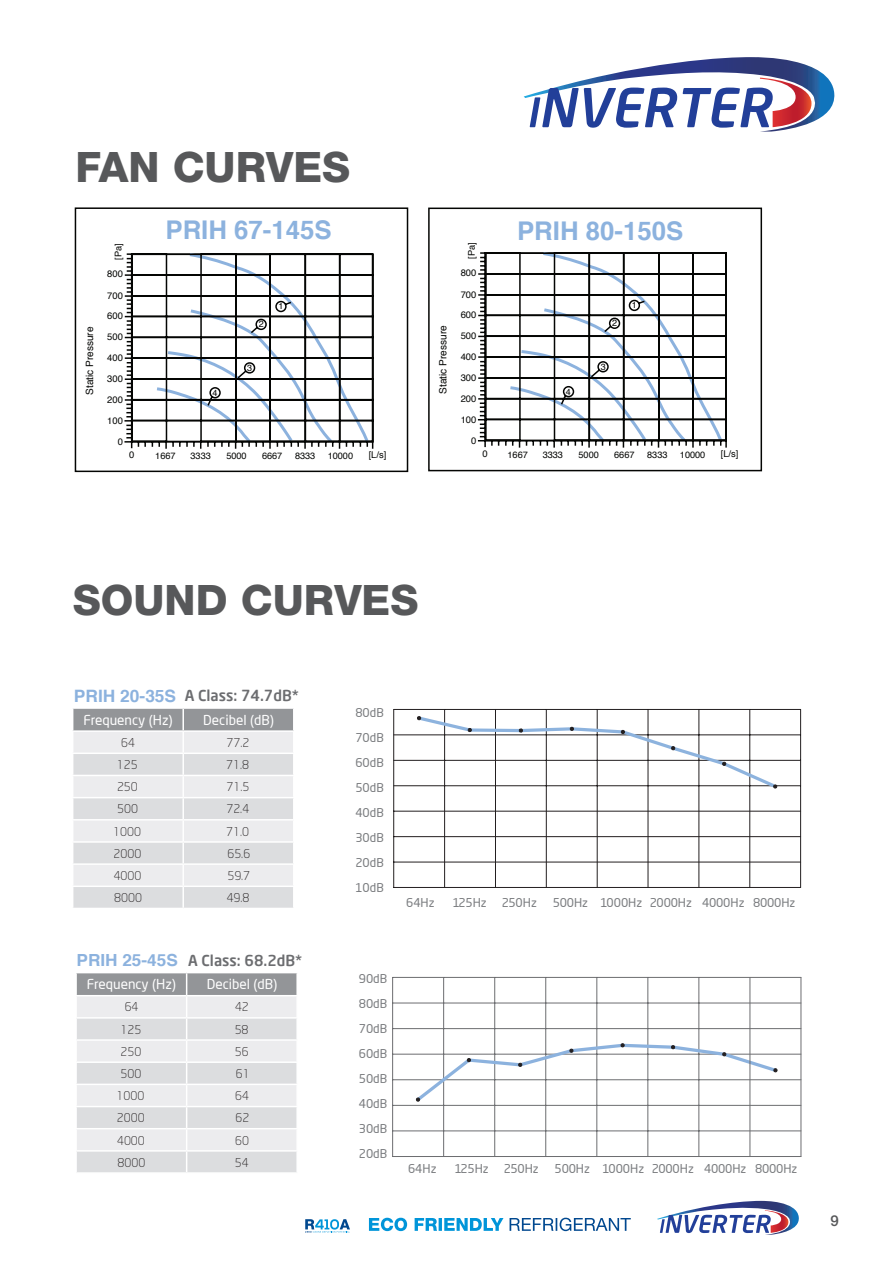
<style>
.page{position:relative;width:893px;height:1263px;background:#fff}
.page>*{position:absolute;margin:0;border:0;box-sizing:border-box;transform-origin:0 0}
.t1{font:800 42px "Helvetica Neue LT Std";color:#57585a}
.t2{font:700 25.8px "Helvetica";color:#8cb2de}
.t3{font:700 17.1px "Helvetica";color:#8cb2de}
.t4{font:700 16.65px "Helvetica";color:#8cb2de}
.t5{font:500 15px "Neo Sans";color:#6c6d70}
.t6{font:500 15px "Helvetica Neue LT";color:#57585a}
.t7{font:13.5px "Neo Sans Pro";color:#fff}
.t8{font:12px/25px "Neo Sans Pro";color:#7a7c7f;text-align:justify}
.t9{font:300 12px "Neo Sans";color:#231f20}
.t10{font:10.05px "Helvetica";color:#040503}
.t11{font:9.45px/20.5px "Helvetica";color:#040503}
.t12{font:9.3px "Helvetica";color:#040503}
.t13{font:9.15px "Helvetica";color:#040503}
.t14{font:9px "Helvetica";color:#040503}
</style>
<div class="page">
<svg style="left:510px;top:1218px;width:121px;height:13px"></svg>
<svg style="left:369px;top:1218px;width:134px;height:13px"></svg>
<svg style="left:305px;top:1219px;width:45px;height:14px"></svg>
<svg style="left:657px;top:1200px;width:142px;height:35px"></svg>
<svg style="left:524px;top:57px;width:311px;height:75px"></svg>
<svg style="left:73px;top:708px;width:221px;height:200px;background:#dddddf"></svg>
<hr style="left:183px;top:885px;width:112px;height:2px;background:#fff">
<hr style="left:182px;top:887px;width:2px;height:21px;background:#fff">
<hr style="left:293px;top:887px;width:2px;height:21px;background:#fff">
<hr style="left:394px;top:709px;width:407px;height:1px;background:#231f20">
<hr style="left:800px;top:709px;width:1px;height:178px;background:#231f20">
<hr style="left:394px;top:785px;width:407px;height:1px;background:#231f20">
<hr style="left:394px;top:760px;width:407px;height:1px;background:#231f20">
<hr style="left:394px;top:734px;width:407px;height:1px;background:#231f20">
<hr style="left:698px;top:709px;width:1px;height:178px;background:#231f20">
<hr style="left:749px;top:709px;width:1px;height:178px;background:#231f20">
<hr style="left:597px;top:709px;width:1px;height:178px;background:#231f20">
<hr style="left:648px;top:709px;width:1px;height:178px;background:#231f20">
<hr style="left:444px;top:709px;width:1px;height:178px;background:#231f20">
<hr style="left:495px;top:709px;width:1px;height:178px;background:#231f20">
<hr style="left:546px;top:709px;width:1px;height:178px;background:#231f20">
<hr style="left:394px;top:811px;width:407px;height:1px;background:#231f20">
<hr style="left:394px;top:887px;width:407px;height:1px;background:#231f20">
<hr style="left:394px;top:862px;width:407px;height:1px;background:#231f20">
<hr style="left:394px;top:836px;width:407px;height:1px;background:#231f20">
<hr style="left:393px;top:709px;width:1px;height:178px;background:#231f20">
<svg style="left:415px;top:714px;width:363px;height:76px"></svg>
<hr style="left:393px;top:1105px;width:408px;height:1px;background:#6c6d70">
<hr style="left:393px;top:1130px;width:408px;height:1px;background:#6c6d70">
<hr style="left:393px;top:1156px;width:408px;height:1px;background:#6c6d70">
<hr style="left:393px;top:977px;width:408px;height:1px;background:#6c6d70">
<hr style="left:393px;top:1002px;width:408px;height:1px;background:#6c6d70">
<hr style="left:393px;top:1028px;width:408px;height:1px;background:#6c6d70">
<hr style="left:393px;top:1054px;width:408px;height:1px;background:#6c6d70">
<hr style="left:393px;top:1079px;width:408px;height:1px;background:#6c6d70">
<hr style="left:443px;top:977px;width:1px;height:179px;background:#6c6d70">
<hr style="left:392px;top:977px;width:1px;height:179px;background:#6c6d70">
<hr style="left:545px;top:977px;width:1px;height:179px;background:#6c6d70">
<hr style="left:494px;top:977px;width:1px;height:179px;background:#6c6d70">
<hr style="left:596px;top:977px;width:1px;height:179px;background:#6c6d70">
<hr style="left:698px;top:977px;width:1px;height:179px;background:#6c6d70">
<hr style="left:647px;top:977px;width:1px;height:179px;background:#6c6d70">
<hr style="left:801px;top:977px;width:1px;height:179px;background:#6c6d70">
<hr style="left:750px;top:977px;width:1px;height:179px;background:#6c6d70">
<svg style="left:413px;top:1042px;width:366px;height:62px"></svg>
<svg style="left:76px;top:973px;width:221px;height:200px;background:#dddddf"></svg>
<hr style="left:187px;top:1172px;width:111px;height:2px;background:#fff">
<hr style="left:296px;top:1151px;width:2px;height:21px;background:#fff">
<div style="left:75px;top:207px;width:333px;height:265px;border:2px solid #040503"></div>
<svg style="left:124px;top:253px;width:250px;height:196px"></svg>
<svg style="left:154px;top:443px;width:217px;height:3px"></svg>
<svg style="left:131px;top:253px;width:243px;height:190px"></svg>
<div style="left:428px;top:208px;width:334px;height:263px;border:2px solid #040503"></div>
<svg style="left:477px;top:252px;width:250px;height:196px"></svg>
<svg style="left:507px;top:442px;width:217px;height:3px"></svg>
<svg style="left:484px;top:252px;width:243px;height:190px"></svg>
<h1 class="t1" style="left:75px;top:142px;width:276px">FAN CURVES</h1>
<h2 class="t2" style="left:165px;top:209px;width:168px">PRIH 67-145S</h2>
<h2 class="t2" style="left:517px;top:210px;width:168px">PRIH 80-150S</h2>
<p class="t13" style="left:111px;top:260px;width:18px;rotate:-90deg">[Pa]</p>
<p class="t13" style="left:464px;top:259px;width:18px;rotate:-90deg">[Pa]</p>
<p class="t10" style="left:82px;top:395px;width:70px;rotate:-90deg">Static Pressure</p>
<p class="t11" style="left:107px;top:264px;width:17px">800</p>
<p class="t11" style="left:107px;top:285px;width:17px">700<br>600</p>
<p class="t11" style="left:107px;top:327px;width:17px">500<br>400</p>
<p class="t11" style="left:107px;top:369px;width:17px">300</p>
<p class="t11" style="left:107px;top:390px;width:17px">200</p>
<p class="t11" style="left:107px;top:410px;width:17px">100</p>
<p class="t14" style="left:212px;top:386px;width:6px">4</p>
<p class="t14" style="left:259px;top:317px;width:6px">2</p>
<p class="t14" style="left:247px;top:361px;width:6px">3</p>
<p class="t14" style="left:278px;top:299px;width:6px">1</p>
<p class="t10" style="left:435px;top:394px;width:70px;rotate:-90deg">Static Pressure</p>
<p class="t11" style="left:461px;top:263px;width:17px">800</p>
<p class="t11" style="left:461px;top:284px;width:17px">700<br>600</p>
<p class="t11" style="left:461px;top:326px;width:17px">500<br>400</p>
<p class="t11" style="left:461px;top:368px;width:17px">300</p>
<p class="t11" style="left:461px;top:389px;width:17px">200</p>
<p class="t11" style="left:461px;top:409px;width:17px">100</p>
<p class="t14" style="left:566px;top:385px;width:6px">4</p>
<p class="t14" style="left:612px;top:316px;width:6px">2</p>
<p class="t14" style="left:601px;top:360px;width:6px">3</p>
<p class="t14" style="left:632px;top:298px;width:6px">1</p>
<p class="t11" style="left:118px;top:431px;width:7px">0</p>
<p class="t11" style="left:471px;top:430px;width:7px">0</p>
<p class="t11" style="left:129px;top:444px;width:7px">0</p>
<p class="t11" style="left:483px;top:443px;width:7px">0</p>
<p class="t13" style="left:155px;top:448px;width:22px">1667</p>
<p class="t13" style="left:190px;top:448px;width:22px">3333</p>
<p class="t13" style="left:226px;top:448px;width:22px">5000</p>
<p class="t13" style="left:262px;top:448px;width:22px">6667</p>
<p class="t13" style="left:295px;top:448px;width:22px">8333</p>
<p class="t13" style="left:328px;top:448px;width:27px">10000</p>
<p class="t12" style="left:369px;top:448px;width:19px">[L/s]</p>
<p class="t13" style="left:507px;top:447px;width:22px">1667</p>
<p class="t13" style="left:543px;top:447px;width:22px">3333</p>
<p class="t13" style="left:579px;top:447px;width:22px">5000</p>
<p class="t13" style="left:614px;top:447px;width:22px">6667</p>
<p class="t13" style="left:647px;top:447px;width:22px">8333</p>
<p class="t13" style="left:680px;top:447px;width:27px">10000</p>
<p class="t12" style="left:721px;top:447px;width:19px">[L/s]</p>
<h1 class="t1" style="left:73px;top:575px;width:347px">SOUND CURVES</h1>
<h3 class="t3" style="left:74px;top:682px;width:104px">PRIH 20-35S</h3>
<p class="t5" style="left:185px;top:686px;width:116px">A Class: 74.7dB*</p>
<p class="t7" style="left:83px;top:711px;width:91px">Frequency (Hz)</p>
<p class="t7" style="left:203px;top:711px;width:72px">Decibel (dB)</p>
<p class="t9" style="left:121px;top:735px;width:15px">64</p>
<p class="t9" style="left:227px;top:735px;width:24px">77.2</p>
<p class="t9" style="left:117px;top:757px;width:22px">125</p>
<p class="t9" style="left:226px;top:757px;width:24px">71.8</p>
<p class="t9" style="left:117px;top:780px;width:22px">250</p>
<p class="t9" style="left:227px;top:780px;width:24px">71.5</p>
<p class="t9" style="left:117px;top:802px;width:22px">500</p>
<p class="t9" style="left:226px;top:802px;width:24px">72.4</p>
<p class="t9" style="left:113px;top:824px;width:29px">1000</p>
<p class="t9" style="left:226px;top:824px;width:24px">71.0</p>
<p class="t9" style="left:114px;top:846px;width:29px">2000</p>
<p class="t9" style="left:227px;top:846px;width:24px">65.6</p>
<p class="t9" style="left:114px;top:868px;width:29px">4000</p>
<p class="t9" style="left:227px;top:868px;width:24px">59.7</p>
<p class="t9" style="left:114px;top:890px;width:29px">8000</p>
<p class="t9" style="left:227px;top:890px;width:24px">49.8</p>
<h3 class="t4" style="left:77px;top:947px;width:103px">PRIH 25-45S</h3>
<p class="t5" style="left:188px;top:951px;width:116px">A Class: 68.2dB*</p>
<p class="t7" style="left:87px;top:976px;width:91px">Frequency (Hz)</p>
<p class="t7" style="left:207px;top:976px;width:72px">Decibel (dB)</p>
<p class="t9" style="left:125px;top:1000px;width:15px">64</p>
<p class="t9" style="left:235px;top:1000px;width:15px">42</p>
<p class="t9" style="left:120px;top:1022px;width:22px">125</p>
<p class="t9" style="left:235px;top:1022px;width:15px">58</p>
<p class="t9" style="left:120px;top:1044px;width:22px">250</p>
<p class="t9" style="left:235px;top:1044px;width:15px">56</p>
<p class="t9" style="left:121px;top:1066px;width:22px">500</p>
<p class="t9" style="left:236px;top:1066px;width:15px">61</p>
<p class="t9" style="left:117px;top:1088px;width:29px">1000</p>
<p class="t9" style="left:235px;top:1088px;width:15px">64</p>
<p class="t9" style="left:117px;top:1111px;width:29px">2000</p>
<p class="t9" style="left:235px;top:1111px;width:15px">62</p>
<p class="t9" style="left:117px;top:1133px;width:29px">4000</p>
<p class="t9" style="left:235px;top:1133px;width:15px">60</p>
<p class="t9" style="left:118px;top:1155px;width:29px">8000</p>
<p class="t9" style="left:235px;top:1155px;width:15px">54</p>
<p class="t8" style="left:355px;top:700px;width:30px">80dB 70dB 60dB 50dB 40dB 30dB 20dB 10dB</p>
<p class="t8" style="left:406px;top:890px;width:30px">64Hz</p>
<p class="t8" style="left:453px;top:890px;width:35px">125Hz</p>
<p class="t8" style="left:502px;top:890px;width:37px">250Hz</p>
<p class="t8" style="left:553px;top:890px;width:244px">500Hz 1000Hz 2000Hz 4000Hz 8000Hz</p>
<p class="t8" style="left:359px;top:966px;width:30px">90dB 80dB 70dB 60dB 50dB 40dB 30dB 20dB</p>
<p class="t8" style="left:408px;top:1156px;width:30px">64Hz</p>
<p class="t8" style="left:455px;top:1156px;width:35px">125Hz</p>
<p class="t8" style="left:504px;top:1156px;width:37px">250Hz</p>
<p class="t8" style="left:555px;top:1156px;width:244px">500Hz 1000Hz 2000Hz 4000Hz 8000Hz</p>
<p class="t6" style="left:831px;top:1212px;width:10px">9</p>
</div>
